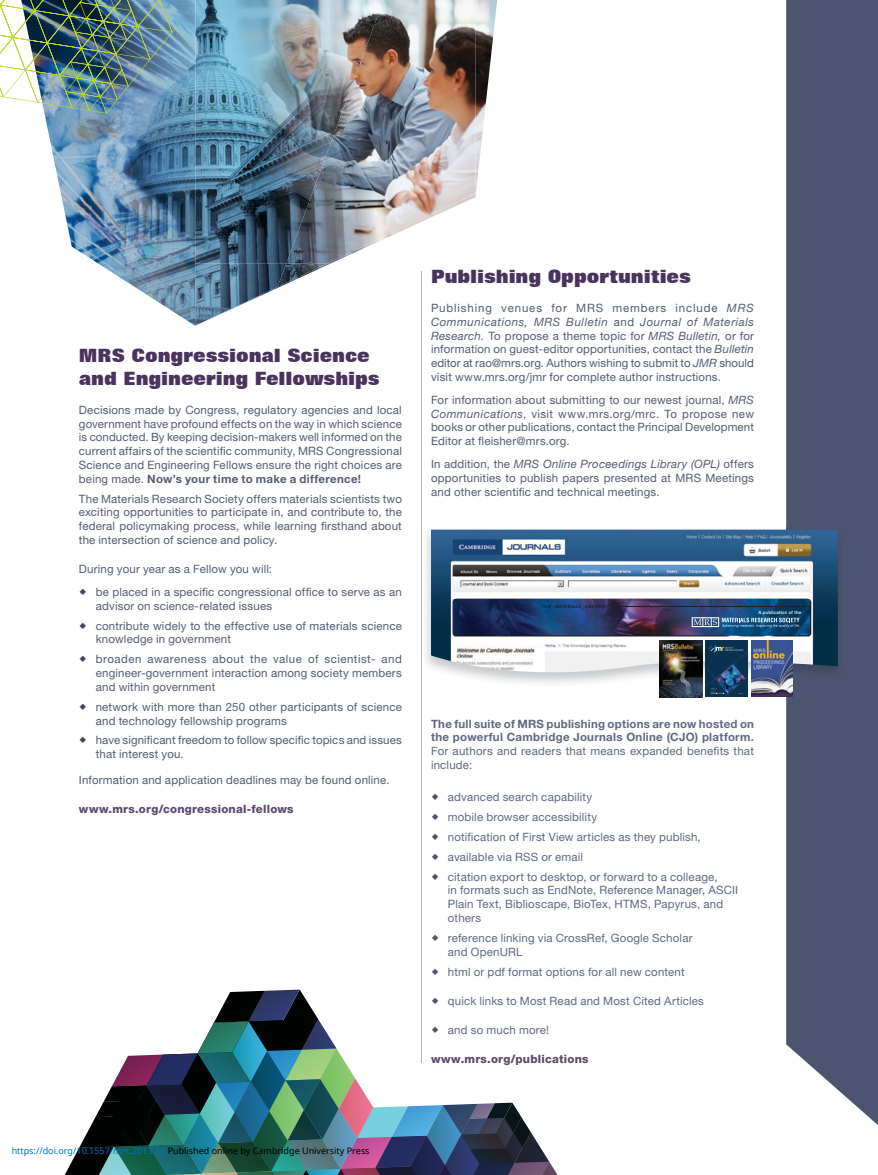
<style>
.page{position:relative;width:878px;height:1175px;background:#fff}
.page>*{position:absolute;margin:0;border:0;box-sizing:border-box;transform-origin:0 0}
.t1{font:800 18.3px/23px "Folio BT";letter-spacing:-.005em;color:#4a345d}
.t2{font:11.55px/13.8px "Helvetica Neue LT Std";letter-spacing:.015em;color:#555b73;text-align:justify}
.t3{font:11.55px/13.8px "Helvetica Neue LT Std";letter-spacing:.015em;color:#606882}
.t4{font:700 11.55px/13.8px "Helvetica Neue LT Std";letter-spacing:.02em;color:#606882}
.t5{font:11.55px/20px "Helvetica Neue LT Std";letter-spacing:.04em;color:#555b73}
.t6{font:800 11.55px "Helvetica Neue LT Std";letter-spacing:.02em;color:#5c486f}
.t7{font:9px "Noto Sans";color:#000}
.t8{font:500 4.5px "Helvetica Neue LT Std";letter-spacing:.03em;color:#fff}
.t9{font:800 4.2px "Futura BT";letter-spacing:.11em;color:#231f20}
.s1{font-weight:700}
.s2{font-style:italic}
.s3{color:#0172cf}
</style>
<div class="page">
<svg style="left:786px;top:0;width:92px;height:1125px;background:#575e77"></svg>
<img style="left:426px;top:527px;width:420px;height:160px">
<img style="left:431px;top:529px;width:406px;height:145px">
<img style="left:660px;top:640px;width:42px;height:57px">
<div style="left:705px;top:640px;width:43px;height:57px;background:#0a3250"></div>
<svg style="left:705px;top:645px;width:43px;height:52px"></svg>
<img style="left:751px;top:640px;width:41px;height:56px">
<img style="left:453px;top:599px;width:357px;height:36px;border-radius:3px">
<svg style="left:691px;top:617px;width:109px;height:10px"></svg>
<hr style="left:617px;top:606px;width:193px;height:1px;background:#231f20">
<img style="left:44px;top:0;width:152px;height:325px">
<img style="left:196px;top:264px;width:134px;height:61px">
<img style="left:278px;top:264px;width:48px;height:23px">
<img style="left:475px;top:0;width:23px;height:197px">
<img style="left:388px;top:0;width:87px;height:237px">
<img style="left:195px;top:0;width:193px;height:264px">
<hr style="left:421px;top:271px;width:1px;height:791px;background:#b1b4b6">
<img style="left:0;top:0;width:177px;height:114px">
<svg style="left:64px;top:989px;width:494px;height:186px"></svg>
<h1 class="t1" style="left:79px;top:343px;width:302px">MRS Congressional Science and Engineering Fellowships</h1>
<p class="t2" style="left:79px;top:404px;width:324px">Decisions made by Congress, regulatory agencies and local government have profound effects on the way in which science is conducted. By keeping decision-makers well informed on the current affairs of the scientific community, MRS Congressional Science and Engineering Fellows ensure the right choices are being made. <span class="s1">Now’s your time to make a difference!</span></p>
<p class="t2" style="left:79px;top:493px;width:324px">The Materials Research Society offers materials scientists two exciting opportunities to participate in, and contribute to, the federal policymaking process, while learning firsthand about the intersection of science and policy.</p>
<p class="t2" style="left:96px;top:559px;width:307px;line-height:23px;text-indent:-17px">During your year as a Fellow you will:<br>be placed in a specific congressional office to serve as an</p>
<p class="t2" style="left:96px;top:597px;width:307px;line-height:20px">advisor on science-related issues<br>contribute widely to the effective use of materials science</p>
<p class="t5" style="left:96px;top:630px;width:307px">knowledge in government<br>broaden awareness about the value of scientist- and</p>
<p class="t2" style="left:96px;top:667px;width:307px">engineer-government interaction among society members and within government</p>
<p class="t2" style="left:96px;top:701px;width:307px">network with more than 250 other participants of science and technology fellowship programs</p>
<p class="t2" style="left:96px;top:734px;width:307px">have significant freedom to follow specific topics and issues that interest you.</p>
<p class="t2" style="left:79px;top:774px;width:312px">Information and application deadlines may be found online.</p>
<p class="t6" style="left:79px;top:805px;width:216px">www.mrs.org/congressional-fellows</p>
<h1 class="t1" style="left:431px;top:265px;width:261px">Publishing Opportunities</h1>
<p class="t2" style="left:431px;top:302px;width:324px">Publishing venues for MRS members include <span class="s2">MRS Communications, MRS Bulletin</span> and <span class="s2">Journal of Materials Research.</span> To propose a theme topic for <span class="s2">MRS Bulletin,</span> or for information on guest-editor opportunities, contact the <span class="s2">Bulletin </span>editor at rao@mrs.org. Authors wishing to submit to <span class="s2">JMR</span> should visit www.mrs.org/jmr for complete author instructions.</p>
<p class="t2" style="left:431px;top:394px;width:324px">For information about submitting to our newest journal, <span class="s2">MRS Communications</span>, visit www.mrs.org/mrc. To propose new books or other publications, contact the Principal Development Editor at fleisher@mrs.org.</p>
<p class="t2" style="left:431px;top:458px;width:324px">In addition, the <span class="s2">MRS Online Proceedings Library (OPL)</span> offers opportunities to publish papers presented at MRS Meetings and other scientific and technical meetings.</p>
<p class="t9" style="left:542px;top:603px;width:71px">THE MATERIALS GATEWAY<sup>TM</sup></p>
<p class="t8" style="left:758px;top:610px;width:45px">A publication of the</p>
<p class="t4" style="left:431px;top:718px;width:324px">The full suite of MRS publishing options are now hosted on the powerful Cambridge Journals Online (CJO) platform.</p>
<p class="t3" style="left:431px;top:745px;width:324px">For authors and readers that means expanded benefits that include:</p>
<p class="t3" style="left:448px;top:788px;width:271px;line-height:20px">advanced search capability<br>mobile browser accessibility<br>notification of First View articles as they publish, available via RSS or email<br>citation export to desktop, or forward to a colleage,</p>
<p class="t3" style="left:448px;top:884px;width:292px">in formats such as EndNote, Reference Manager, ASCII<br>Plain Text, Biblioscape, BioTex, HTMS, Papyrus, and others</p>
<p class="t3" style="left:448px;top:932px;width:246px">reference linking via CrossRef, Google Scholar and OpenURL</p>
<p class="t3" style="left:448px;top:966px;width:238px">html or pdf format options for all new content</p>
<p class="t3" style="left:448px;top:995px;width:258px">quick links to Most Read and Most Cited Articles</p>
<p class="t3" style="left:448px;top:1024px;width:103px">and so much more!</p>
<p class="t6" style="left:431px;top:1054px;width:159px">www.mrs.org/publications</p>
<p class="t7" style="left:12px;top:1143px;width:359px"><span class="s3">https://doi.org/10.1557/mrs.2013.14</span> Published online by Cambridge University Press</p>
</div>
